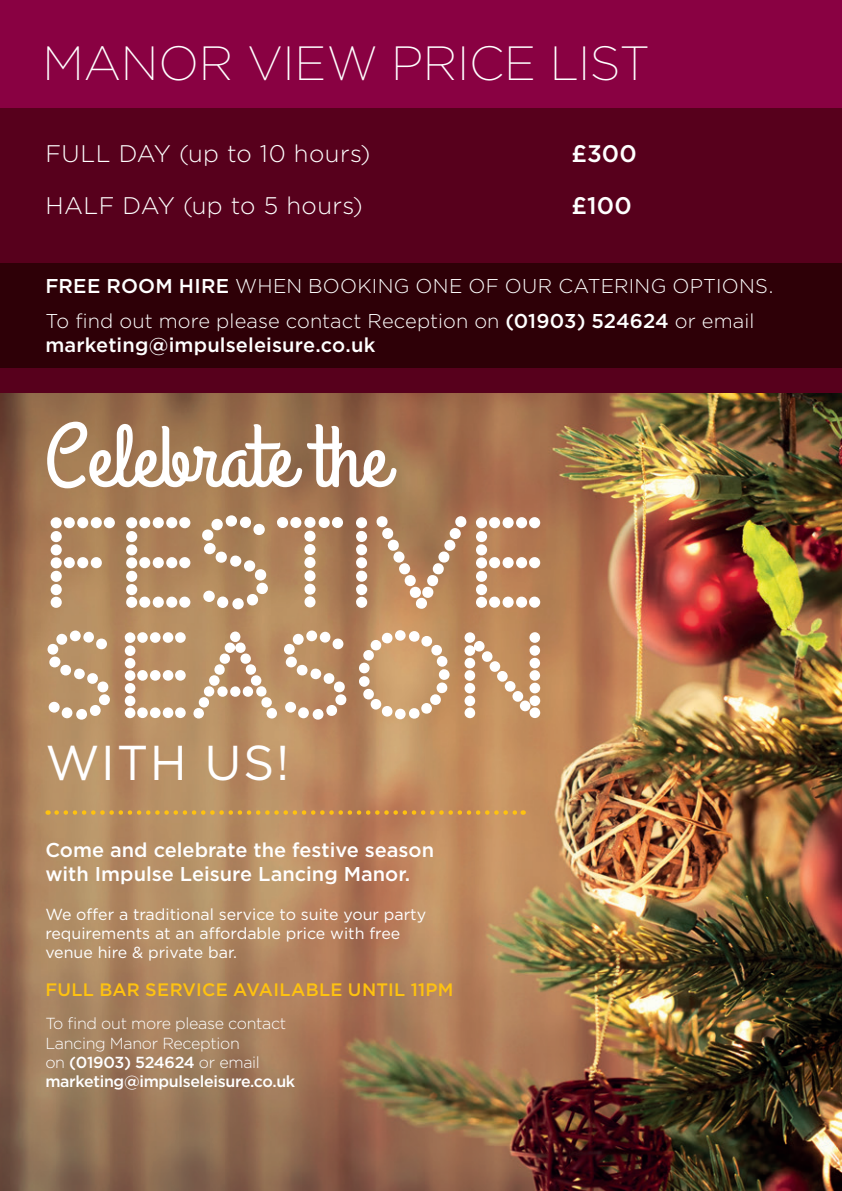
<style>
.page{position:relative;width:842px;height:1191px;background:#fff}
.page>*{position:absolute;margin:0;border:0;box-sizing:border-box;transform-origin:0 0}
.t1{font:88.4px "Grand Hotel";color:#fff}
.t2{font:49px "Gotham";letter-spacing:.03em;color:#fff}
.t3{font:200 48px "Gotham";letter-spacing:-.005em;color:#fff}
.t4{font:300 24px "Gotham";letter-spacing:.015em;color:#fff}
.t5{font:500 24px "Gotham";letter-spacing:.01em;color:#fff}
.t6{font:300 20px/35.4px "Gotham";letter-spacing:.01em;color:#fff}
.t7{font:500 20px/24px "Gotham";color:#fff}
.t8{font:500 18px "Gotham";letter-spacing:.015em;color:#fec210}
.t9{font:16px/19.2px "Gotham";color:#fff}
.t10{font:300 16px/19.2px "Gotham";letter-spacing:-.02em;color:#fff}
.s1{font-weight:500}
</style>
<div class="page">
<img style="left:0;top:393px;width:842px;height:798px">
<div style="left:0;top:0;width:842px;height:393px;background:#57001c"></div>
<div style="left:0;top:0;width:842px;height:108px;background:#890142"></div>
<div style="left:0;top:264px;width:842px;height:104px;background:#2e0007"></div>
<svg style="left:49px;top:514px;width:492px;height:96px"></svg>
<svg style="left:47px;top:629px;width:494px;height:91px"></svg>
<svg style="left:57px;top:810px;width:467px;height:4px;background:#d39f42"></svg>
<h3 class="t3" style="left:43px;top:33px;width:608px">MANOR VIEW PRICE LIST</h3>
<p class="t4" style="left:45px;top:139px;width:327px">FULL DAY (up to 10 hours)</p>
<p class="t5" style="left:571px;top:138px;width:67px">£300</p>
<p class="t4" style="left:45px;top:190px;width:319px">HALF DAY (up to 5 hours)</p>
<p class="t5" style="left:571px;top:190px;width:62px">£100</p>
<p class="t6" style="left:45px;top:267px;width:729px"><span class="s1">FREE ROOM HIRE</span> WHEN BOOKING ONE OF OUR CATERING OPTIONS.<br>To find out more please contact Reception on <span class="s1">(01903) 524624</span> or email</p>
<p class="t7" style="left:45px;top:333px;width:331px">marketing@impulseleisure.co.uk</p>
<h1 class="t1" style="left:44px;top:401px;width:345px">Celebrate the</h1>
<h2 class="t2" style="left:45px;top:731px;width:245px">WITH US!</h2>
<p class="t7" style="left:45px;top:838px;width:390px">Come and celebrate the festive season with Impulse Leisure Lancing Manor.</p>
<p class="t9" style="left:45px;top:904px;width:382px">We offer a traditional service to suite your party requirements at an affordable price with free venue hire &amp; private bar.</p>
<p class="t8" style="left:45px;top:978px;width:410px">FULL BAR SERVICE AVAILABLE UNTIL 11PM</p>
<p class="t10" style="left:45px;top:1013px;width:251px">To find out more please contact<br>Lancing Manor Reception<br>on <span class="s1">(01903) 524624</span> or email <span class="s1">marketing@impulseleisure.co.uk</span></p>
</div>
